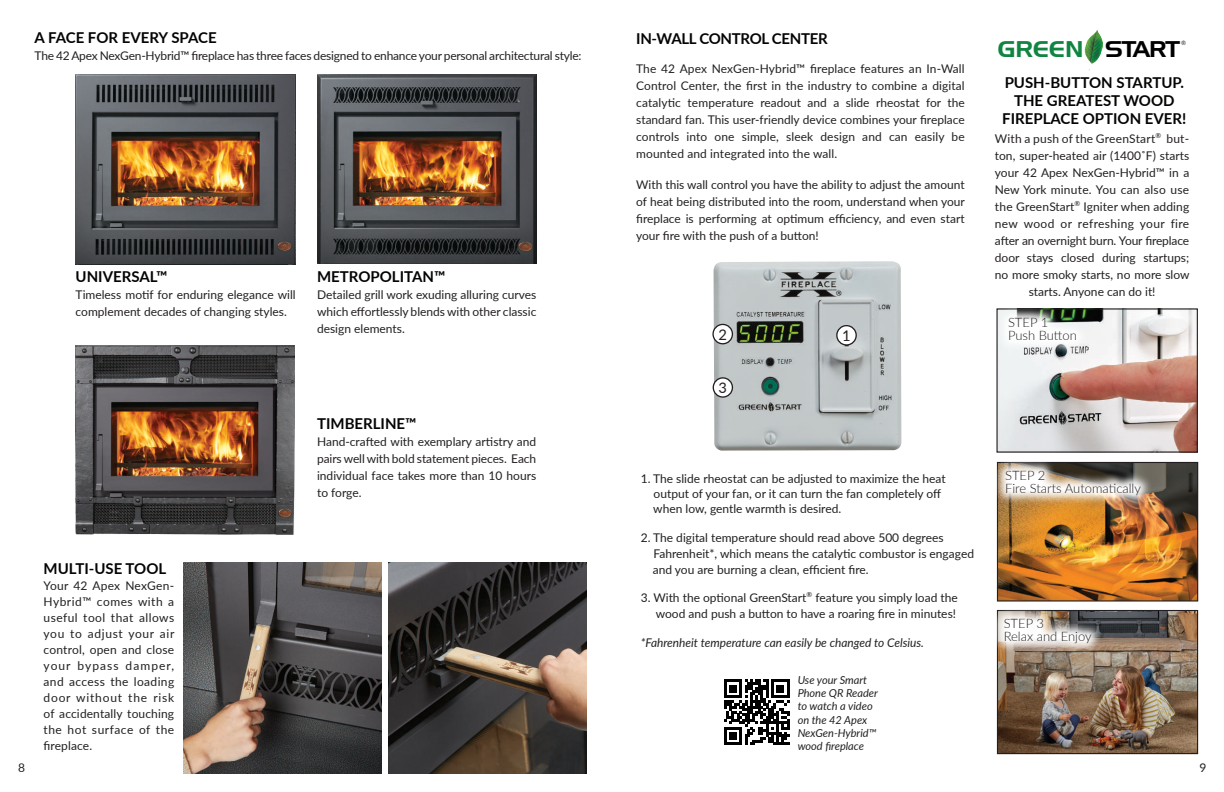
<style>
.page{position:relative;width:1224px;height:792px;background:#fff}
.page>*{position:absolute;margin:0;border:0;box-sizing:border-box;transform-origin:0 0}
.t1{font:22.1px "ST Huntington";letter-spacing:-.02em;color:#108440;scale:1.07 1}
.t2{font:700 15px/18px "Lato";color:#040503;text-align:center}
.t3{font:700 15px "Lato";letter-spacing:-.02em;color:#040503}
.t4{font:14.7px "Lato";color:#231f20}
.t5{font:14.6px "Lato";color:#231f20}
.t6{font:300 13px/13px "Lato";color:#231f20}
.t7{font:12px/17px "Lato";color:#231f20;text-align:justify}
.t8{font:italic 12px "Lato";color:#231f20}
.t9{font:italic 11px/13.2px "Lato";color:#231f20}
.t10{font:6px "Lato";color:#231f20}
.s1{color:#000}
.s2{color:#fff}
</style>
<div class="page">
<img style="left:317px;top:75px;width:219px;height:189px">
<img style="left:76px;top:75px;width:220px;height:189px">
<img style="left:76px;top:345px;width:219px;height:189px">
<img style="left:999px;top:612px;width:197px;height:140px">
<div style="left:997px;top:610px;width:201px;height:144px;border:1px solid #231f20"></div>
<svg style="left:1087px;top:30px;width:10px;height:12px"></svg>
<img style="left:998px;top:310px;width:198px;height:141px">
<div style="left:996px;top:308px;width:202px;height:145px;border:1px solid #231f20"></div>
<img style="left:999px;top:464px;width:197px;height:136px">
<div style="left:997px;top:462px;width:201px;height:140px;border:1px solid #231f20"></div>
<svg style="left:996px;top:308px;width:92px;height:45px"></svg>
<img style="left:996px;top:461px;width:157px;height:46px">
<svg style="left:996px;top:609px;width:108px;height:46px"></svg>
<svg style="left:724px;top:679px;width:65px;height:66px"></svg>
<img style="left:713px;top:261px;width:189px;height:190px">
<div style="left:713px;top:324px;width:19px;height:20px;background:#fff;border-radius:50%"></div>
<div style="left:712px;top:324px;width:21px;height:20px;border:1px solid #231f20;border-radius:50%"></div>
<div style="left:713px;top:378px;width:19px;height:19px;background:#fff;border-radius:50%"></div>
<div style="left:713px;top:377px;width:20px;height:21px;border:1px solid #231f20;border-radius:50%"></div>
<div style="left:837px;top:326px;width:19px;height:19px;background:#fff;border-radius:50%"></div>
<div style="left:836px;top:325px;width:21px;height:21px;border:1px solid #231f20;border-radius:50%"></div>
<img style="left:389px;top:562px;width:198px;height:212px">
<img style="left:184px;top:562px;width:198px;height:212px">
<p class="t2" style="left:35px;top:28px;width:184px">A FACE FOR EVERY SPACE</p>
<p class="t7" style="left:35px;top:47px;width:549px">The 42 Apex NexGen-Hybrid™ fireplace has three faces designed to enhance your personal architectural style:</p>
<h1 class="t1" style="left:998px;top:36px;width:172px">GREEN <span class="s1">START</span></h1>
<p class="t3" style="left:636px;top:27px;width:193px">IN-WALL CONTROL CENTER</p>
<p class="t7" style="left:636px;top:59px;width:330px">The 42 Apex NexGen-Hybrid™ fireplace features an In-Wall Control Center, the first in the industry to combine a digital catalytic temperature readout and a slide rheostat for the standard fan. This user-friendly device combines your fireplace controls into one simple, sleek design and can easily be mounted and integrated into the wall.</p>
<p class="t7" style="left:636px;top:176px;width:330px">With this wall control you have the ability to adjust the amount of heat being distributed into the room, understand when your fireplace is performing at optimum efficiency, and even start your fire with the push of a button!</p>
<p class="t10" style="left:1181px;top:39px;width:6px">®</p>
<p class="t2" style="left:1002px;top:73px;width:186px">PUSH-BUTTON STARTUP.<br>THE GREATEST WOOD<br>FIREPLACE OPTION EVER!</p>
<p class="t7" style="left:995px;top:130px;width:196px;text-align:center">With a push of the GreenStart<sup>®</sup> but&shy;ton, super-heated air (1400˚F) starts your 42 Apex NexGen-Hybrid™ in a New York minute. You can also use the GreenStart<sup>®</sup> Igniter when adding new wood or refreshing your fire after an overnight burn. Your fireplace door stays closed during startups; no more smoky starts, no more slow starts. Anyone can do it!</p>
<p class="t6" style="left:1008px;top:316px;width:70px">STEP 1<br>Push Button</p>
<p class="t2" style="left:317px;top:267px;width:130px">METROPOLITAN™</p>
<p class="t7" style="left:317px;top:285px;width:221px">Detailed grill work exuding alluring curves which effortlessly blends with other classic design elements.</p>
<p class="t2" style="left:76px;top:267px;width:93px">UNIVERSAL™</p>
<p class="t7" style="left:76px;top:286px;width:222px">Timeless motif for enduring elegance will complement decades of changing styles.</p>
<p class="t4" style="left:718px;top:324px;width:10px">2</p>
<p class="t4" style="left:842px;top:325px;width:10px">1</p>
<p class="t7" style="left:18px;top:759px;width:8px">8</p>
<p class="t2" style="left:44px;top:559px;width:124px">MULTI-USE TOOL</p>
<p class="t7" style="left:44px;top:577px;width:132px;line-height:16px">Your 42 Apex NexGen-Hybrid™ comes with a useful tool that allows you to adjust your air control, open and close your bypass damper, and access the loading door without the risk of accidentally touching the hot surface of the fireplace.</p>
<p class="t2" style="left:317px;top:414px;width:101px">TIMBERLINE™</p>
<p class="t7" style="left:317px;top:432px;width:221px">Hand-crafted with exemplary artistry and pairs well with bold statement pieces. Each individual face takes more than 10 hours to forge.</p>
<p class="t5" style="left:719px;top:378px;width:10px">3</p>
<p class="t7" style="left:641px;top:469px;width:306px">1. The slide rheostat can be adjusted to maximize the heat</p>
<p class="t7" style="left:641px;top:484px;width:302px"><span class="s2">1.</span> output of your fan, or it can turn the fan completely off</p>
<p class="t7" style="left:641px;top:499px;width:202px"><span class="s2">1.</span> when low, gentle warmth is desired.</p>
<p class="t7" style="left:641px;top:528px;width:304px">2. The digital temperature should read above 500 degrees</p>
<p class="t7" style="left:653px;top:545px;width:323px;line-height:16px;text-indent:-12px"><span class="s2">1.</span> Fahrenheit*, which means the catalytic combustor is engaged and you are burning a clean, efficient fire.</p>
<p class="t7" style="left:641px;top:589px;width:319px;line-height:16px;text-align:right">3. With the optional GreenStart<sup>®</sup> feature you simply load the wood and push a button to have a roaring fire in minutes!</p>
<p class="t8" style="left:641px;top:634px;width:285px">*Fahrenheit temperature can easily be changed to Celsius.</p>
<p class="t9" style="left:798px;top:673px;width:82px">Use your Smart<br>Phone QR Reader to watch a video on the 42 Apex<br>NexGen-Hybrid™ wood fireplace</p>
<p class="t6" style="left:1005px;top:468px;width:137px">STEP 2<br>Fire Starts Automatically</p>
<p class="t6" style="left:1004px;top:617px;width:90px">STEP 3<br>Relax and Enjoy</p>
<p class="t7" style="left:1199px;top:759px;width:8px">9</p>
</div>
